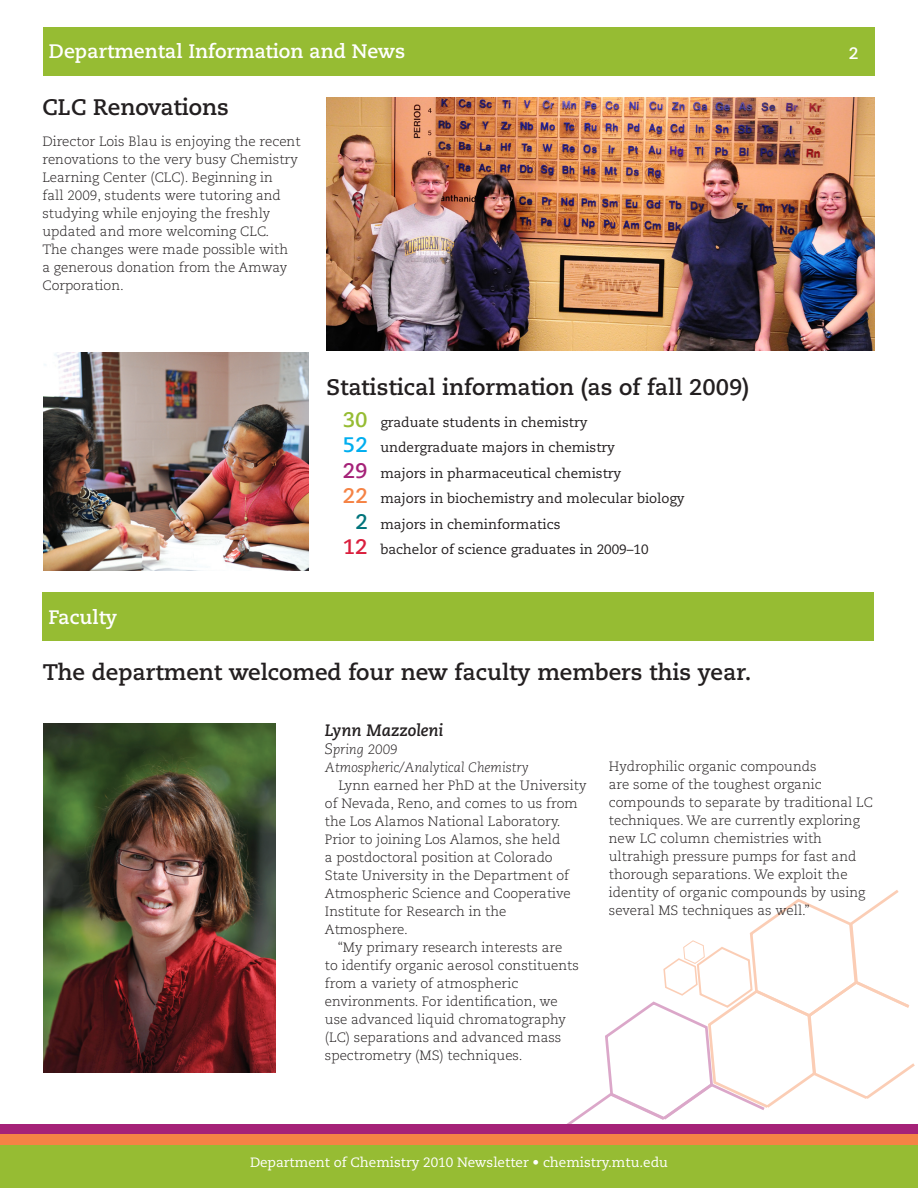
<style>
.page{position:relative;width:918px;height:1188px;background:#fff}
.page>*{position:absolute;margin:0;border:0;box-sizing:border-box;transform-origin:0 0}
.t1{font:700 22.5px "Caecilia LT Std";color:#231f20}
.t2{font:700 19.5px "Caecilia LT Std";color:#fff}
.t3{font:italic 700 16.5px "Caecilia LT Std";color:#231f20}
.t4{font:700 16.5px "Caecilia LT Std";color:#fff}
.t5{font:300 13.5px/18px "Caecilia LT Std";color:#231f20}
.t6{font:13.5px "Caecilia LT Std";color:#231f20}
.t7{font:13.5px "Caecilia LT Std";color:#fff}
.t8{font:italic 300 13.5px/18px "Caecilia LT Std";color:#231f20}
.s1{font-weight:700;font-size:21px;color:#96bc33}
.s2{font-weight:700;font-size:21px;color:#00aeef}
.s3{font-weight:700;font-size:21px;color:#a52278}
.s4{font-weight:700;font-size:21px;color:#f58345}
.s5{font-weight:700;font-size:21px;color:#00747b}
.s6{font-weight:700;font-size:21px;color:#da1f3d}
.s7{font-size:15px}
</style>
<div class="page">
<div style="left:43px;top:27px;width:832px;height:48px;background:#96bc33"></div>
<div style="left:0;top:1145px;width:918px;height:43px;background:#96bc33"></div>
<div style="left:0;top:1124px;width:918px;height:11px;background:#a52278"></div>
<div style="left:0;top:1135px;width:918px;height:10px;background:#f58345"></div>
<svg style="left:567px;top:890px;width:348px;height:234px"></svg>
<img style="left:43px;top:723px;width:232px;height:349px">
<img style="left:43px;top:352px;width:265px;height:218px">
<div style="left:42px;top:592px;width:832px;height:49px;background:#96bc33"></div>
<img style="left:326px;top:98px;width:549px;height:253px">
<p class="t2" style="left:49px;top:40px;width:358px">Departmental Information and News</p>
<p class="t1" style="left:42px;top:93px;width:188px">CLC Renovations</p>
<p class="t5" style="left:42px;top:133px;width:260px">Director Lois Blau is enjoying the recent renovations to the very busy Chemistry Learning Center (CLC). Beginning in<br>fall 2009, students were tutoring and studying while enjoying the freshly updated and more welcoming CLC.<br>The changes were made possible with<br>a generous donation from the Amway Corporation.</p>
<p class="t1" style="left:326px;top:374px;width:424px">Statistical information (as of fall 2009)</p>
<p class="t6" style="left:343px;top:414px;width:246px"><span class="s1">30</span> graduate students in chemistry</p>
<p class="t6" style="left:343px;top:440px;width:274px"><span class="s2">52</span> undergraduate majors in chemistry</p>
<p class="t6" style="left:343px;top:465px;width:280px"><span class="s3">29</span> majors in pharmaceutical chemistry</p>
<p class="t6" style="left:343px;top:491px;width:343px"><span class="s4">22</span> majors in biochemistry and molecular biology</p>
<p class="t6" style="left:355px;top:516px;width:207px"><span class="s5">2</span> majors in cheminformatics</p>
<p class="t6" style="left:343px;top:542px;width:307px"><span class="s6">12</span> bachelor of science graduates in 2009–10</p>
<p class="t2" style="left:48px;top:605px;width:70px">Faculty</p>
<p class="t1" style="left:43px;top:659px;width:710px">The department welcomed four new faculty members this year.</p>
<p class="t4" style="left:849px;top:43px;width:11px">2</p>
<p class="t3" style="left:325px;top:721px;width:120px">Lynn Mazzoleni</p>
<p class="t8" style="left:325px;top:741px;width:205px"><span class="s7">S</span>pring 2009<br>Atmospheric/Analytical Chemistry</p>
<p class="t5" style="left:325px;top:777px;width:263px;text-indent:14px">Lynn earned her PhD at the University of Nevada, Reno, and comes to us from the Los Alamos National Laboratory.<br>Prior to joining Los Alamos, she held<br>a postdoctoral position at Colorado State University in the Department of Atmospheric Science and Cooperative Institute for Research in the Atmosphere.</p>
<p class="t5" style="left:325px;top:939px;width:255px;text-indent:13px">“My primary research interests are<br>to identify organic aerosol constituents from a variety of atmospheric environments. For identification, we use advanced liquid chromatography (LC) separations and advanced mass spectrometry (MS) techniques.</p>
<p class="t5" style="left:609px;top:758px;width:266px">Hydrophilic organic compounds<br>are some of the toughest organic compounds to separate by traditional LC techniques. We are currently exploring new LC column chemistries with ultrahigh pressure pumps for fast and thorough separations. We exploit the identity of organic compounds by using several MS techniques as well.”</p>
<p class="t7" style="left:250px;top:1155px;width:419px">Department of Chemistry 2010 Newsletter • chemistry.mtu.edu</p>
</div>
